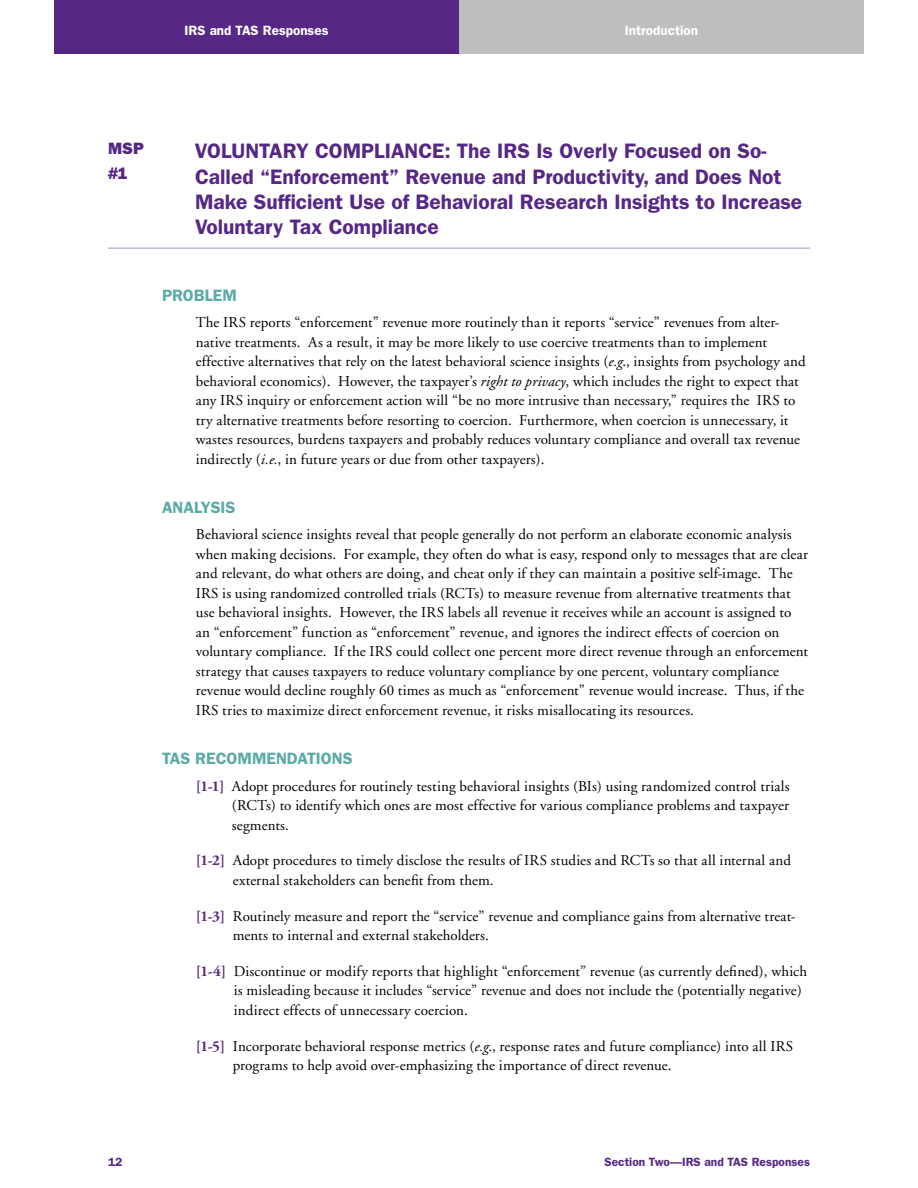
<style>
.page{position:relative;width:918px;height:1188px;background:#fff}
.page>*{position:absolute;margin:0;border:0;box-sizing:border-box;transform-origin:0 0}
.Problem__Head__w_un{font:600 21px/25.2px "Franklin Gothic";color:#562785}
.Subhead_1{font:600 16.5px "Franklin Gothic";color:#5aaba6}
.Problem__Head__w_un-2{font:800 16.5px/25.2px "Franklin Gothic";color:#562785}
.Body_Text{font:15px/19.5px "Adobe Garamond";letter-spacing:.005em;color:#000}
.Body_TAS_Recommend{font:15px/19.5px "Adobe Garamond";letter-spacing:.01em;color:#000}
.t1{font:600 13.5px "Franklin Gothic";color:#fff}
.t2{font:600 12px "Franklin Gothic";color:#562785}
.s1{font-style:italic}
.s2{font-weight:700;color:#562785}
</style>
<div class="page">
<div style="left:459px;top:0;width:405px;height:54px;background:#bcbec0"></div>
<div style="left:54px;top:0;width:405px;height:54px;background:#562785"></div>
<hr style="left:108px;top:247px;width:702px;height:2px;background:#c2b6d6">
<p class="t1" style="left:185px;top:23px;width:145px">IRS and TAS Responses</p>
<p class="t1" style="left:625px;top:23px;width:75px">Introduction</p>
<p class="Problem__Head__w_un-2" style="left:108px;top:136px;width:37px">MSP #1</p>
<p class="Problem__Head__w_un" style="left:195px;top:139px;width:609px">VOLUNTARY COMPLIANCE: The IRS Is Overly Focused on So-Called “Enforcement” Revenue and Productivity, and Does Not Make Sufficient Use of Behavioral Research Insights to Increase Voluntary Tax Compliance</p>
<p class="Subhead_1" style="left:162px;top:286px;width:77px">PROBLEM</p>
<p class="Body_Text" style="left:196px;top:313px;width:611px">The IRS reports “enforcement” revenue more routinely than it reports “service” revenues from alter&shy;native treatments. As a result, it may be more likely to use coercive treatments than to implement effective alternatives that rely on the latest behavioral science insights (<span class="s1">e.g</span>., insights from psychology and behavioral economics). However, the taxpayer’s <span class="s1">right to privacy</span>, which includes the right to expect that any IRS inquiry or enforcement action will “be no more intrusive than necessary,” requires the IRS to try alternative treatments before resorting to coercion. Furthermore, when coercion is unnecessary, it wastes resources, burdens taxpayers and probably reduces voluntary compliance and overall tax revenue indirectly (<span class="s1">i.e.</span>, in future years or due from other taxpayers).</p>
<p class="Subhead_1" style="left:162px;top:498px;width:75px">ANALYSIS</p>
<p class="Body_Text" style="left:196px;top:525px;width:614px">Behavioral science insights reveal that people generally do not perform an elaborate economic analysis when making decisions. For example, they often do what is easy, respond only to messages that are clear and relevant, do what others are doing, and cheat only if they can maintain a positive self-image. The IRS is using randomized controlled trials (RCTs) to measure revenue from alternative treatments that use behavioral insights. However, the IRS labels all revenue it receives while an account is assigned to an “enforcement” function as “enforcement” revenue, and ignores the indirect effects of coercion on voluntary compliance. If the IRS could collect one percent more direct revenue through an enforcement strategy that causes taxpayers to reduce voluntary compliance by one percent, voluntary compliance revenue would decline roughly 60 times as much as “enforcement” revenue would increase. Thus, if the IRS tries to maximize direct enforcement revenue, it risks misallocating its resources.</p>
<p class="Subhead_1" style="left:162px;top:749px;width:192px">TAS RECOMMENDATIONS</p>
<p class="Body_TAS_Recommend" style="left:232px;top:777px;width:559px;text-align:justify;text-indent:-36px"><span class="s2">[1-1]</span> Adopt procedures for routinely testing behavioral insights (BIs) using randomized control trials (RCTs) to identify which ones are most effective for various compliance problems and taxpayer segments.</p>
<p class="Body_TAS_Recommend" style="left:233px;top:851px;width:560px;text-indent:-37px"><span class="s2">[1-2]</span> Adopt procedures to timely disclose the results of IRS studies and RCTs so that all internal and external stakeholders can benefit from them.</p>
<p class="Body_TAS_Recommend" style="left:233px;top:907px;width:564px;text-indent:-37px"><span class="s2">[1-3]</span> Routinely measure and report the “service” revenue and compliance gains from alternative treat&shy;ments to internal and external stakeholders.</p>
<p class="Body_TAS_Recommend" style="left:234px;top:962px;width:575px;text-indent:-38px"><span class="s2">[1-4]</span> Discontinue or modify reports that highlight “enforcement” revenue (as currently defined), which is misleading because it includes “service” revenue and does not include the (potentially negative) indirect effects of unnecessary coercion.</p>
<p class="Body_TAS_Recommend" style="left:233px;top:1036px;width:562px;text-indent:-37px"><span class="s2">[1-5]</span> Incorporate behavioral response metrics (<span class="s1">e.g</span>., response rates and future compliance) into all IRS programs to help avoid over-emphasizing the importance of direct revenue.</p>
<p class="t2" style="left:108px;top:1154px;width:16px">12</p>
<p class="t2" style="left:605px;top:1154px;width:207px">Section Two—IRS and TAS Responses</p>
</div>
